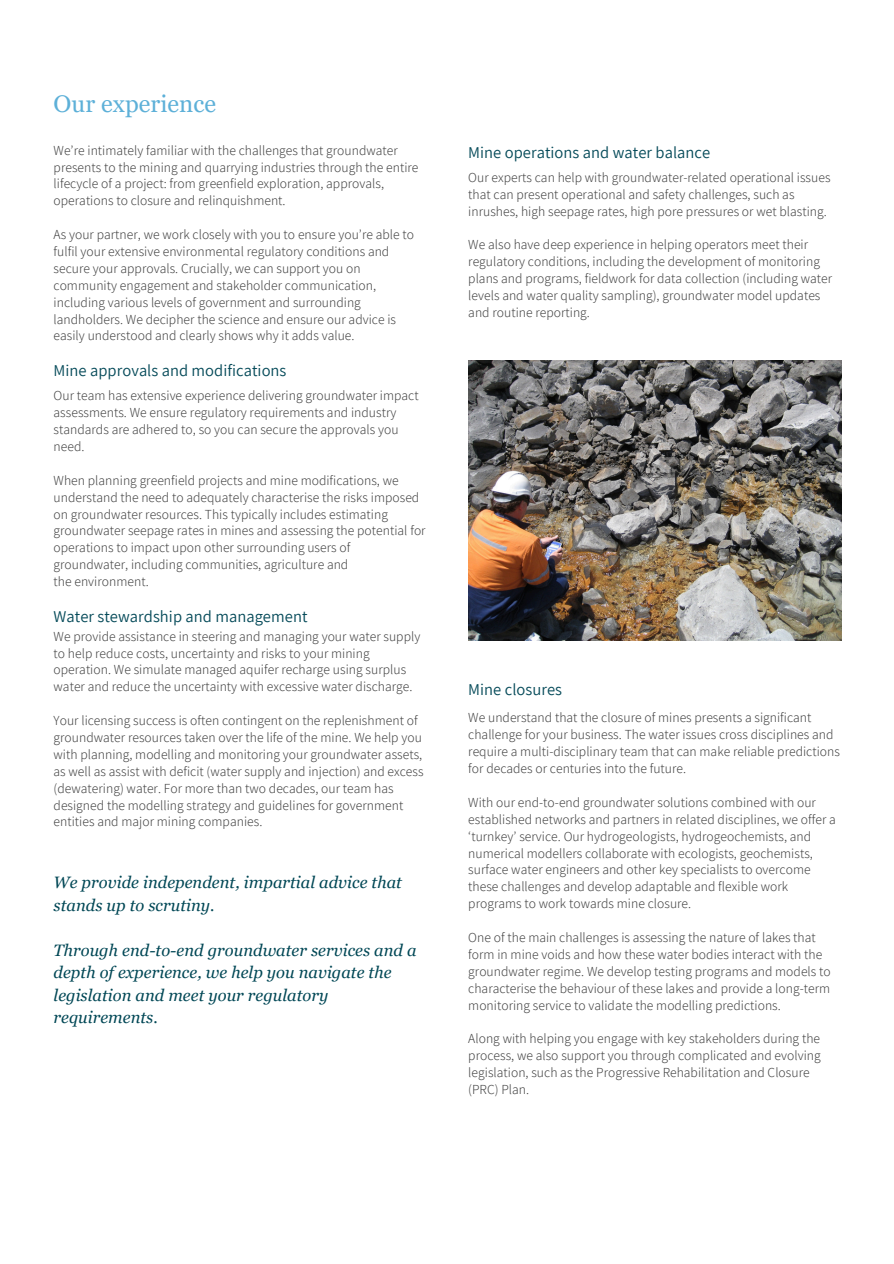
<style>
.page{position:relative;width:894px;height:1264px;background:#fff}
.page>*{position:absolute;margin:0;border:0;box-sizing:border-box;transform-origin:0 0}
.t1{font:24px "Georgia Pro";letter-spacing:.005em;color:#5db0d8}
.t2{font:italic 16.5px/22.5px "Georgia Pro";letter-spacing:.005em;color:#004755}
.t3{font:16.5px "Assistant";letter-spacing:.005em;color:#054a59}
.t4{font:300 13.5px/17px "Assistant";letter-spacing:.005em;color:#414141}
</style>
<div class="page">
<img style="left:468px;top:361px;width:372px;height:279px">
<h1 class="t1" style="left:54px;top:90px;width:164px">Our experience</h1>
<p class="t4" style="left:54px;top:141px;width:366px">We’re intimately familiar with the challenges that groundwater presents to the mining and quarrying industries through the entire lifecycle of a project: from greenfield exploration, approvals, operations to closure and relinquishment.</p>
<p class="t4" style="left:54px;top:226px;width:362px">As your partner, we work closely with you to ensure you’re able to fulfil your extensive environmental regulatory conditions and secure your approvals. Crucially, we can support you on community engagement and stakeholder communication, including various levels of government and surrounding landholders. We decipher the science and ensure our advice is easily understood and clearly shows why it adds value.</p>
<p class="t3" style="left:54px;top:359px;width:234px">Mine approvals and modifications</p>
<p class="t4" style="left:54px;top:387px;width:366px">Our team has extensive experience delivering groundwater impact assessments. We ensure regulatory requirements and industry standards are adhered to, so you can secure the approvals you need.</p>
<p class="t4" style="left:54px;top:471px;width:373px">When planning greenfield projects and mine modifications, we understand the need to adequately characterise the risks imposed on groundwater resources. This typically includes estimating groundwater seepage rates in mines and assessing the potential for operations to impact upon other surrounding users of groundwater, including communities, agriculture and<br>the environment.</p>
<p class="t3" style="left:54px;top:604px;width:255px">Water stewardship and management</p>
<p class="t4" style="left:54px;top:627px;width:368px">We provide assistance in steering and managing your water supply to help reduce costs, uncertainty and risks to your mining operation. We simulate managed aquifer recharge using surplus water and reduce the uncertainty with excessive water discharge.</p>
<p class="t4" style="left:54px;top:711px;width:371px">Your licensing success is often contingent on the replenishment of groundwater resources taken over the life of the mine. We help you with planning, modelling and monitoring your groundwater assets, as well as assist with deficit (water supply and injection) and excess (dewatering) water. For more than two decades, our team has designed the modelling strategy and guidelines for government entities and major mining companies.</p>
<p class="t2" style="left:54px;top:871px;width:350px">We provide independent, impartial advice that stands up to scrutiny.</p>
<p class="t2" style="left:54px;top:938px;width:364px">Through end-to-end groundwater services and a depth of experience, we help you navigate the legislation and meet your regulatory requirements.</p>
<p class="t3" style="left:468px;top:141px;width:243px">Mine operations and water balance</p>
<p class="t4" style="left:468px;top:168px;width:363px">Our experts can help with groundwater-related operational issues that can present operational and safety challenges, such as inrushes, high seepage rates, high pore pressures or wet blasting.</p>
<p class="t4" style="left:468px;top:236px;width:365px">We also have deep experience in helping operators meet their regulatory conditions, including the development of monitoring plans and programs, fieldwork for data collection (including water levels and water quality sampling), groundwater model updates and routine reporting.</p>
<p class="t3" style="left:468px;top:678px;width:95px">Mine closures</p>
<p class="t4" style="left:468px;top:709px;width:373px">We understand that the closure of mines presents a significant challenge for your business. The water issues cross disciplines and require a multi-disciplinary team that can make reliable predictions for decades or centuries into the future.</p>
<p class="t4" style="left:468px;top:793px;width:369px">With our end-to-end groundwater solutions combined with our established networks and partners in related disciplines, we offer a ‘turnkey’ service. Our hydrogeologists, hydrogeochemists, and numerical modellers collaborate with ecologists, geochemists, surface water engineers and other key specialists to overcome these challenges and develop adaptable and flexible work programs to work towards mine closure.</p>
<p class="t4" style="left:468px;top:928px;width:364px">One of the main challenges is assessing the nature of lakes that form in mine voids and how these water bodies interact with the groundwater regime. We develop testing programs and models to characterise the behaviour of these lakes and provide a long-term monitoring service to validate the modelling predictions.</p>
<p class="t4" style="left:468px;top:1029px;width:354px">Along with helping you engage with key stakeholders during the process, we also support you through complicated and evolving legislation, such as the Progressive Rehabilitation and Closure (PRC) Plan.</p>
</div>
